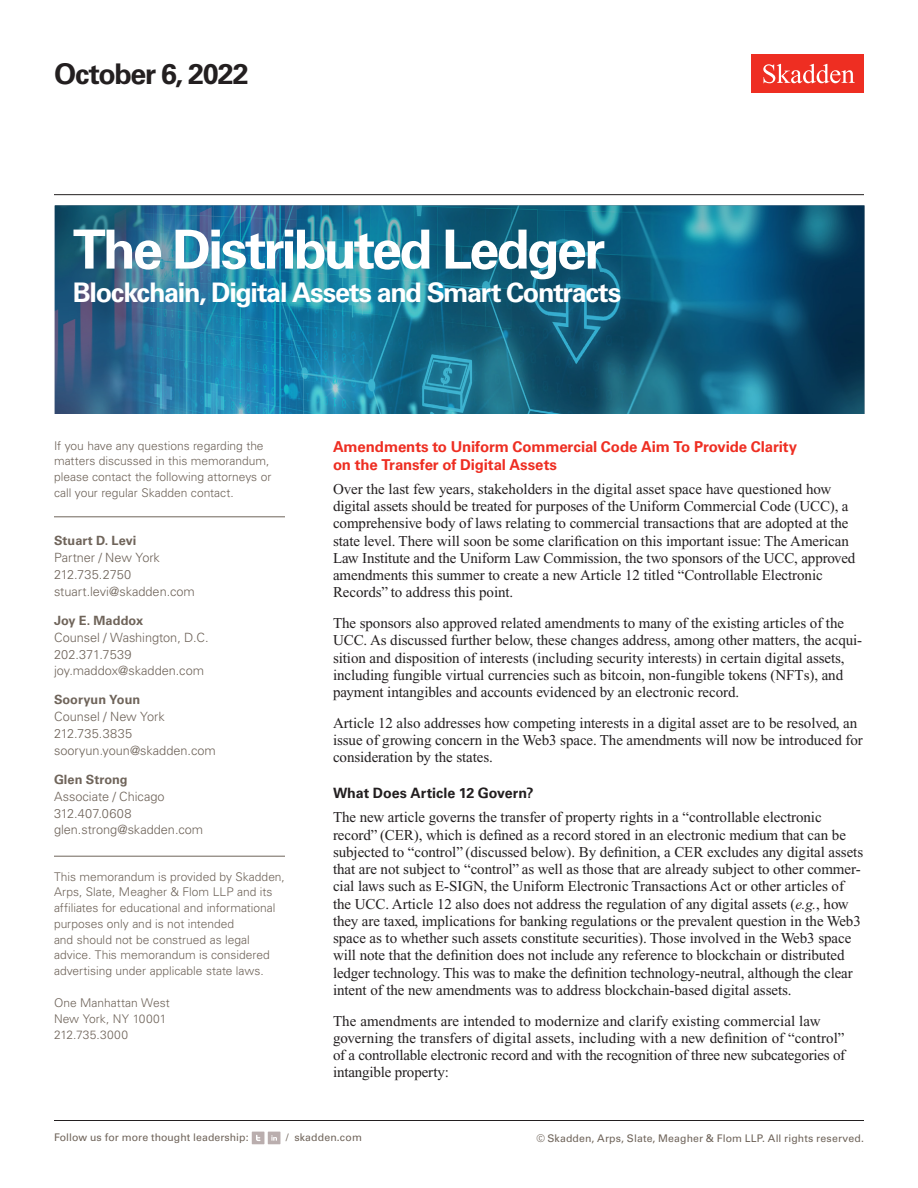
<style>
.page{position:relative;width:918px;height:1188px;background:#fff}
.page>*{position:absolute;margin:0;border:0;box-sizing:border-box;transform-origin:0 0}
.Title_Practice_Speci{font:700 54px "Univers LT Std";letter-spacing:-.05em;color:#fff}
.Title_date{font:700 28.5px "Univers LT Std";letter-spacing:-.04em;color:#231f20}
.Subtitle{font:700 27px "Univers LT Std";letter-spacing:-.05em;color:#fff}
.Main_Body{font:15px/17.2px "Times New Roman PS Std";letter-spacing:-.005em;color:#231f20}
.First_Level_Heading{font:700 15px/18px "Univers LT Std";letter-spacing:-.01em;color:#ee2e22}
.Second_Level_Heading{font:700 14.25px "Univers LT Std";color:#231f20}
.Contacts{font:300 12.75px "Univers LT Std";color:#6f645a}
.Contacts_Name{font:700 12.75px "Univers LT Std";color:#6f645a}
.Contacts-2{font:300 12.75px "Univers LT Std";letter-spacing:.03em;color:#6f645a}
.Sidebar_body_rule_ab{font:300 12px/15.8px "Univers LT Std";color:#6f645a}
.Sidebar_body_rule_be{font:300 12px/15.8px "Univers LT Std";color:#6f645a}
.Firm_Address{font:300 12px/15.8px "Univers LT Std";color:#6f645a}
.t1{font:10.5px "Univers LT Std";letter-spacing:.01em;color:#6f645a}
.s1{font-style:italic}
</style>
<div class="page">
<div style="left:752px;top:54px;width:112px;height:39px;background:#ee2e22"></div>
<svg style="left:763px;top:64px;width:92px;height:19px"></svg>
<hr style="left:54px;top:1120px;width:810px;height:1px;background:#231f20">
<hr style="left:54px;top:194px;width:810px;height:1px;background:#231f20">
<div style="left:252px;top:1132px;width:12px;height:12px;background:#baaeae"></div>
<svg style="left:256px;top:1135px;width:4px;height:6px"></svg>
<div style="left:268px;top:1132px;width:12px;height:12px;background:#baaeae"></div>
<svg style="left:271px;top:1135px;width:6px;height:6px"></svg>
<img style="left:55px;top:206px;width:809px;height:208px">
<hr style="left:54px;top:516px;width:231px;height:1px;background:#6f645a">
<hr style="left:54px;top:856px;width:231px;height:1px;background:#6f645a">
<p class="Title_date" style="left:54px;top:57px;width:196px">October 6, 2022</p>
<h1 class="Title_Practice_Speci" style="left:73px;top:218px;width:534px">The Distributed Ledger</h1>
<p class="Subtitle" style="left:73px;top:276px;width:550px">Blockchain, Digital Assets and Smart Contracts</p>
<p class="Sidebar_body_rule_be" style="left:54px;top:438px;width:219px">If you have any questions regarding the matters discussed in this memorandum, please contact the following attorneys or call your regular Skadden contact.</p>
<p class="Contacts_Name" style="left:54px;top:533px;width:84px">Stuart D. Levi</p>
<p class="Contacts" style="left:54px;top:550px;width:108px">Partner / New York</p>
<p class="Contacts" style="left:54px;top:567px;width:79px">212.735.2750</p>
<p class="Contacts" style="left:54px;top:584px;width:142px">stuart.levi@skadden.com</p>
<p class="Contacts_Name" style="left:54px;top:613px;width:91px">Joy E. Maddox</p>
<p class="Contacts" style="left:54px;top:629px;width:156px">Counsel / Washington, D.C.</p>
<p class="Contacts" style="left:54px;top:646px;width:79px">202.371.7539</p>
<p class="Contacts" style="left:54px;top:663px;width:152px">joy.maddox@skadden.com</p>
<p class="Contacts_Name" style="left:54px;top:692px;width:88px">Sooryun Youn</p>
<p class="Contacts" style="left:54px;top:709px;width:112px">Counsel / New York</p>
<p class="Contacts" style="left:54px;top:726px;width:80px">212.735.3835</p>
<p class="Contacts" style="left:54px;top:743px;width:163px">sooryun.youn@skadden.com</p>
<p class="Contacts_Name" style="left:54px;top:772px;width:75px">Glen Strong</p>
<p class="Contacts" style="left:54px;top:788px;width:112px">Associate / Chicago</p>
<p class="Contacts-2" style="left:54px;top:805px;width:79px">312.407.0608</p>
<p class="Contacts" style="left:54px;top:822px;width:151px">glen.strong@skadden.com</p>
<p class="Sidebar_body_rule_ab" style="left:54px;top:868px;width:232px">This memorandum is provided by Skadden, Arps, Slate, Meagher &amp; Flom LLP and its affiliates for educational and informational purposes only and is not intended<br>and should not be construed as legal advice. This memorandum is considered advertising under applicable state laws.</p>
<p class="Firm_Address" style="left:54px;top:995px;width:117px">One Manhattan West<br>New York, NY 10001<br>212.735.3000</p>
<h1 class="First_Level_Heading" style="left:333px;top:438px;width:466px">Amendments to Uniform Commercial Code Aim To Provide Clarity on the Transfer of Digital Assets</h1>
<p class="Main_Body" style="left:333px;top:480px;width:524px">Over the last few years, stakeholders in the digital asset space have questioned how digital assets should be treated for purposes of the Uniform Commercial Code (UCC), a comprehensive body of laws relating to commercial transactions that are adopted at the state level. There will soon be some clarification on this important issue: The American Law Institute and the Uniform Law Commission, the two sponsors of the UCC, approved amendments this summer to create a new Article 12 titled “Controllable Electronic Records” to address this point.</p>
<p class="Main_Body" style="left:333px;top:615px;width:531px">The sponsors also approved related amendments to many of the existing articles of the UCC. As discussed further below, these changes address, among other matters, the acqui&shy;sition and disposition of interests (including security interests) in certain digital assets, including fungible virtual currencies such as bitcoin, non-fungible tokens (NFTs), and payment intangibles and accounts evidenced by an electronic record.</p>
<p class="Main_Body" style="left:333px;top:714px;width:531px">Article 12 also addresses how competing interests in a digital asset are to be resolved, an issue of growing concern in the Web3 space. The amendments will now be introduced for consideration by the states.</p>
<h2 class="Second_Level_Heading" style="left:333px;top:785px;width:202px">What Does Article 12 Govern?</h2>
<p class="Main_Body" style="left:333px;top:809px;width:532px">The new article governs the transfer of property rights in a “controllable electronic record” (CER), which is defined as a record stored in an electronic medium that can be subjected to “control” (discussed below). By definition, a CER excludes any digital assets that are not subject to “control” as well as those that are already subject to other commer&shy;cial laws such as E-SIGN, the Uniform Electronic Transactions Act or other articles of the UCC. Article 12 also does not address the regulation of any digital assets (<span class="s1">e.g.</span>, how they are taxed, implications for banking regulations or the prevalent question in the Web3 space as to whether such assets constitute securities). Those involved in the Web3 space will note that the definition does not include any reference to blockchain or distributed ledger technology. This was to make the definition technology-neutral, although the clear intent of the new amendments was to address blockchain-based digital assets.</p>
<p class="Main_Body" style="left:333px;top:1012px;width:514px">The amendments are intended to modernize and clarify existing commercial law governing the transfers of digital assets, including with a new definition of “control” of a controllable electronic record and with the recognition of three new subcategories of intangible property:</p>
<p class="t1" style="left:54px;top:1131px;width:196px">Follow us for more thought leadership:</p>
<p class="t1" style="left:286px;top:1131px;width:77px">/ skadden.com</p>
<p class="t1" style="left:536px;top:1132px;width:329px">© Skadden, Arps, Slate, Meagher &amp; Flom LLP. All rights reserved.</p>
</div>
